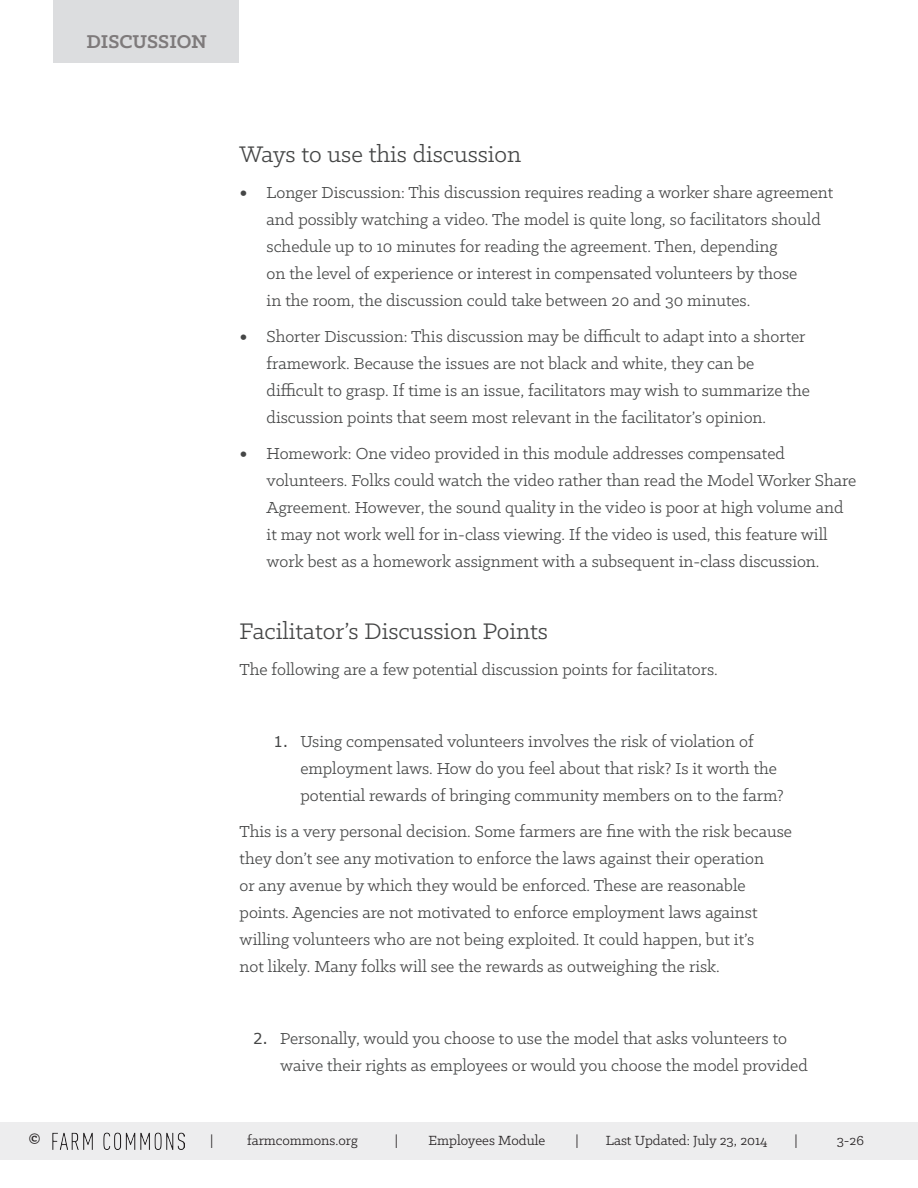
<style>
.page{position:relative;width:918px;height:1188px;background:#fff}
.page>*{position:absolute;margin:0;border:0;box-sizing:border-box;transform-origin:0 0}
.t1{font:25.5px "Klinic Slab";color:#454646}
.t2{font:700 21px "Klinic Slab";color:#7e7a7b}
.t3{font:18px/27px "Klinic Slab";color:#454646}
.t4{font:700 16.5px "Klinic Slab";color:#231f20}
.t5{font:15px "Klinic Slab";color:#231f20}
.s1{font-family:"Verdana";font-size:15px}
</style>
<div class="page">
<div style="left:0;top:1122px;width:918px;height:37px;background:#ededee"></div>
<div style="left:53px;top:1px;width:185px;height:62px;background:#dcdddf"></div>
<img style="left:52px;top:1132px;width:133px;height:18px">
<p class="t2" style="left:87px;top:28px;width:122px">DISCUSSION</p>
<h1 class="t1" style="left:240px;top:138px;width:283px">Ways to use this discussion</h1>
<p class="t3" style="left:267px;top:178px;width:568px;text-indent:-27px"><span class="s1">•</span> Longer Discussion: This discussion requires reading a worker share agreement and possibly watching a video. The model is quite long, so facilitators should schedule up to 10 minutes for reading the agreement. Then, depending<br>on the level of experience or interest in compensated volunteers by those<br>in the room, the discussion could take between 20 and 30 minutes.</p>
<p class="t3" style="left:267px;top:322px;width:545px;text-indent:-27px"><span class="s1">•</span> Shorter Discussion: This discussion may be difficult to adapt into a shorter framework. Because the issues are not black and white, they can be difficult to grasp. If time is an issue, facilitators may wish to summarize the discussion points that seem most relevant in the facilitator’s opinion.</p>
<p class="t3" style="left:267px;top:439px;width:591px;text-indent:-27px"><span class="s1">•</span> Homework: One video provided in this module addresses compensated volunteers. Folks could watch the video rather than read the Model Worker Share Agreement. However, the sound quality in the video is poor at high volume and it may not work well for in-class viewing. If the video is used, this feature will work best as a homework assignment with a subsequent in-class discussion.</p>
<h1 class="t1" style="left:240px;top:615px;width:310px">Facilitator’s Discussion Points</h1>
<p class="t3" style="left:240px;top:655px;width:480px">The following are a few potential discussion points for facilitators.</p>
<p class="t3" style="left:300px;top:727px;width:485px;text-indent:-27px"><span class="s1">1.</span> Using compensated volunteers involves the risk of violation of employment laws. How do you feel about that risk? Is it worth the potential rewards of bringing community members on to the farm?</p>
<p class="t3" style="left:240px;top:817px;width:554px">This is a very personal decision. Some farmers are fine with the risk because they don’t see any motivation to enforce the laws against their operation<br>or any avenue by which they would be enforced. These are reasonable points. Agencies are not motivated to enforce employment laws against willing volunteers who are not being exploited. It could happen, but it’s<br>not likely. Many folks will see the rewards as outweighing the risk.</p>
<p class="t3" style="left:280px;top:1024px;width:529px;text-indent:-27px"><span class="s1">2.</span> Personally, would you choose to use the model that asks volunteers to waive their rights as employees or would you choose the model provided</p>
<p class="t4" style="left:29px;top:1127px;width:13px">©</p>
<p class="t5" style="left:210px;top:1131px;width:5px">|</p>
<p class="t5" style="left:247px;top:1131px;width:112px">farmcommons.org</p>
<p class="t5" style="left:395px;top:1131px;width:5px">|</p>
<p class="t5" style="left:429px;top:1131px;width:118px">Employees Module</p>
<p class="t5" style="left:576px;top:1131px;width:5px">|</p>
<p class="t5" style="left:606px;top:1131px;width:163px">Last Updated: July 23, 2014</p>
<p class="t5" style="left:794px;top:1131px;width:5px">|</p>
<p class="t5" style="left:837px;top:1131px;width:29px">3-26</p>
</div>
